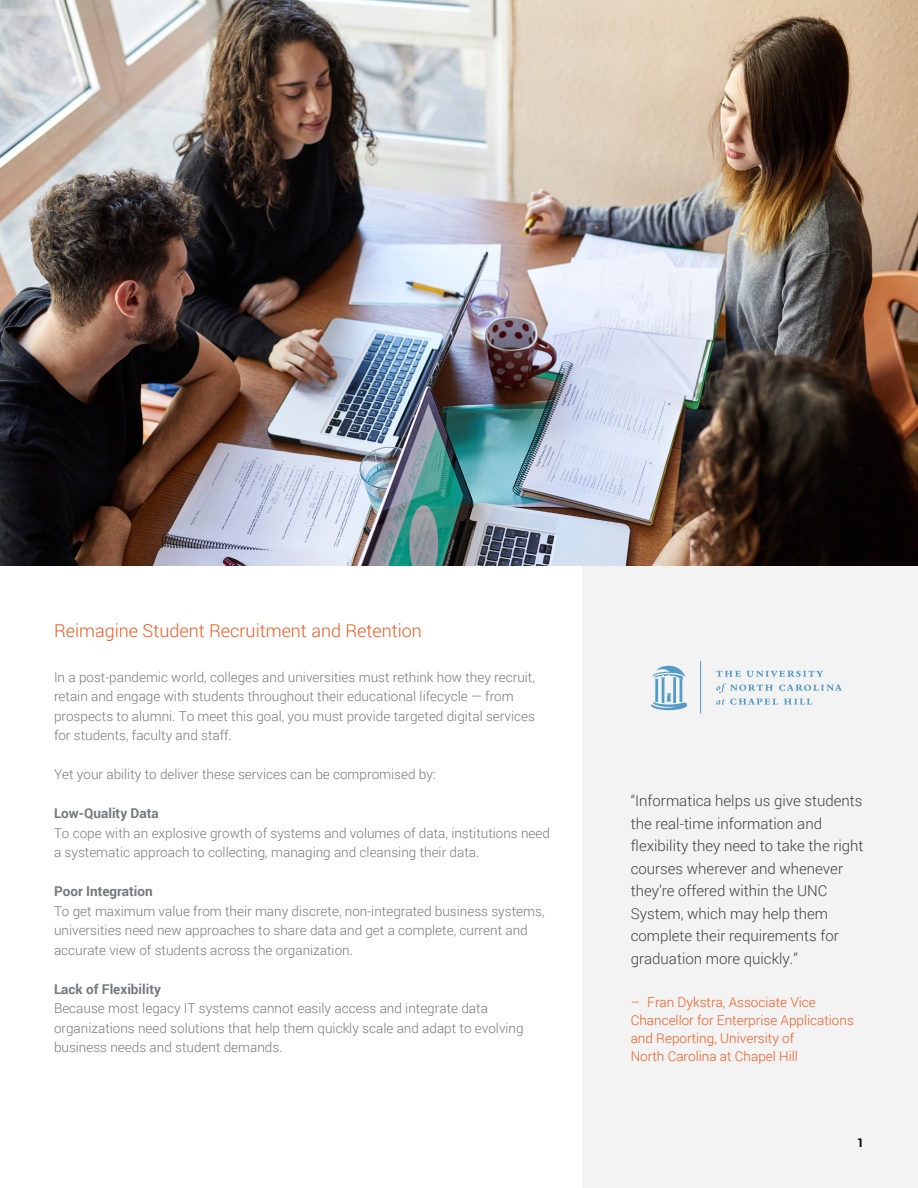
<style>
.page{position:relative;width:918px;height:1188px;background:#fff}
.page>*{position:absolute;margin:0;border:0;box-sizing:border-box;transform-origin:0 0}
.t1{font:300 18px "Roboto";color:#f15a22}
.t2{font:300 15px/22.5px "Roboto";color:#414042}
.t3{font:300 13.5px/19.5px "Roboto";color:#77787b}
.t4{font:300 13.5px/18px "Roboto";color:#f15a22}
.t5{font:700 13.5px "Roboto";color:#77787b}
.t6{font:700 12px "Roboto";color:#000}
</style>
<div class="page">
<div style="left:582px;top:566px;width:336px;height:622px;background:#f3f3f3"></div>
<img style="left:0;top:0;width:918px;height:566px">
<svg style="left:651px;top:666px;width:36px;height:44px"></svg>
<hr style="left:700px;top:661px;width:1px;height:52px;background:#5aa3d2">
<svg style="left:716px;top:671px;width:25px;height:6px"></svg>
<svg style="left:747px;top:671px;width:76px;height:6px"></svg>
<svg style="left:716px;top:683px;width:57px;height:10px"></svg>
<svg style="left:779px;top:685px;width:63px;height:6px"></svg>
<svg style="left:716px;top:699px;width:62px;height:6px"></svg>
<svg style="left:784px;top:699px;width:29px;height:6px"></svg>
<h1 class="t1" style="left:54px;top:618px;width:369px">Reimagine Student Recruitment and Retention</h1>
<p class="t3" style="left:54px;top:667px;width:483px">In a post-pandemic world, colleges and universities must rethink how they recruit, retain and engage with students throughout their educational lifecycle — from prospects to alumni. To meet this goal, you must provide targeted digital services for students, faculty and staff.</p>
<p class="t3" style="left:54px;top:764px;width:383px">Yet your ability to deliver these services can be compromised by:</p>
<p class="t5" style="left:54px;top:804px;width:106px">Low-Quality Data</p>
<p class="t3" style="left:54px;top:823px;width:498px">To cope with an explosive growth of systems and volumes of data, institutions need a systematic approach to collecting, managing and cleansing their data.</p>
<p class="t5" style="left:54px;top:882px;width:100px">Poor Integration</p>
<p class="t3" style="left:54px;top:901px;width:492px">To get maximum value from their many discrete, non-integrated business systems, universities need new approaches to share data and get a complete, current and accurate view of students across the organization.</p>
<p class="t5" style="left:54px;top:979px;width:109px">Lack of Flexibility</p>
<p class="t3" style="left:54px;top:998px;width:471px">Because most legacy IT systems cannot easily access and integrate data organizations need solutions that help them quickly scale and adapt to evolving business needs and student demands.</p>
<p class="t2" style="left:631px;top:789px;width:234px">“Informatica helps us give students the real-time information and flexibility they need to take the right courses wherever and whenever they’re offered within the UNC<br>System, which may help them complete their requirements for graduation more quickly.”</p>
<p class="t4" style="left:631px;top:992px;width:225px">– Fran Dykstra, Associate Vice<br>Chancellor for Enterprise Applications and Reporting, University of<br>North Carolina at Chapel Hill</p>
<p class="t6" style="left:857px;top:1134px;width:8px">1</p>
</div>
